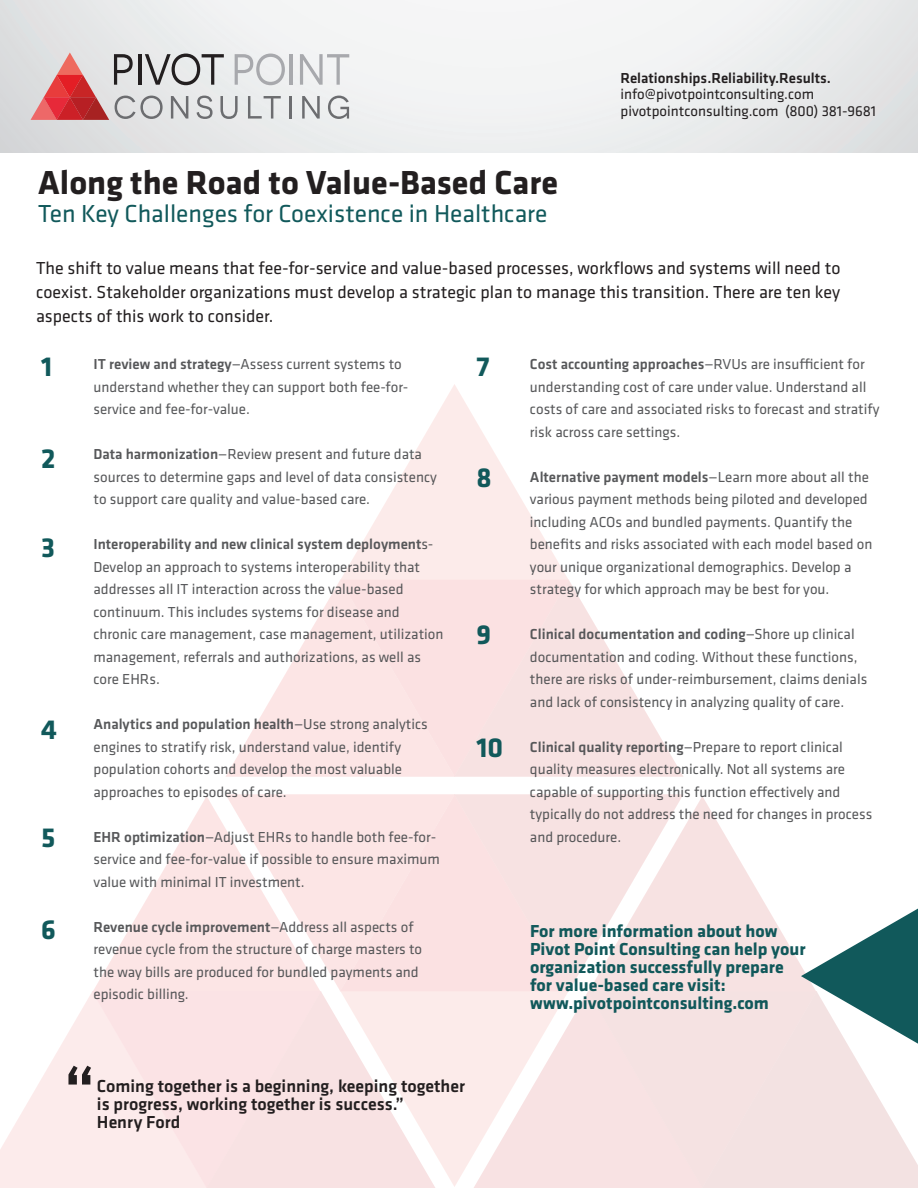
<style>
.page{position:relative;width:918px;height:1188px;background:#fff}
.page>*{position:absolute;margin:0;border:0;box-sizing:border-box;transform-origin:0 0}
.t1{font:700 34.5px "Klavika";color:#231f20}
.t2{font:700 28.5px "Klavika";color:#11595b}
.t3{font:25.5px "Klavika";color:#11595b}
.t4{font:18px/24px "Klavika";color:#231f20;text-align:justify}
.t5{font:700 18px/18px "Klavika";color:#11595b}
.t6{font:500 18px/18px "Klavika";color:#231f20}
.t7{font:15px/22.5px "Klavika";color:#57585a}
.t8{font:15px/16.5px "Klavika";color:#231f20}
.t9{font:500 15px "Klavika";color:#231f20}
.s1{font-weight:500}
</style>
<div class="page">
<svg style="left:0;top:0;width:918px;height:152px"></svg>
<hr style="left:289px;top:54px;width:4px;height:31px;background:#a8a9ad">
<svg style="left:300px;top:54px;width:49px;height:31px"></svg>
<svg style="left:31px;top:53px;width:254px;height:67px;background:#cfb8b9"></svg>
<hr style="left:289px;top:96px;width:3px;height:23px;background:#6c6d70">
<svg style="left:302px;top:96px;width:18px;height:23px"></svg>
<svg style="left:328px;top:96px;width:21px;height:23px"></svg>
<svg style="left:340px;top:384px;width:229px;height:196px"></svg>
<svg style="left:226px;top:580px;width:228px;height:197px;fill:#fce5e5"></svg>
<svg style="left:454px;top:580px;width:229px;height:197px;fill:#f9e2e2"></svg>
<svg style="left:436px;top:991px;width:37px;height:196px;background:#fceceb"></svg>
<div style="left:226px;top:794px;width:228px;height:197px;background:#fce5e5"></div>
<div style="left:454px;top:794px;width:229px;height:197px;background:#f7e2e2"></div>
<svg style="left:93px;top:796px;width:228px;height:195px;fill:#fce5e5"></svg>
<svg style="left:207px;top:991px;width:229px;height:197px;background:#f9e6e6"></svg>
<svg style="left:588px;top:796px;width:158px;height:195px;fill:#f7e2e2"></svg>
<svg style="left:473px;top:991px;width:115px;height:197px"></svg>
<div style="left:588px;top:991px;width:114px;height:197px;background:#f7e2e2"></div>
<img style="left:116px;top:0;width:478px;height:24px">
<svg style="left:702px;top:872px;width:216px;height:316px"></svg>
<svg style="left:0;top:991px;width:207px;height:197px"></svg>
<h1 class="t1" style="left:38px;top:164px;width:521px">Along the Road to Value-Based Care</h1>
<h3 class="t3" style="left:38px;top:200px;width:511px">Ten Key Challenges for Coexistence in Healthcare</h3>
<p class="t9" style="left:620px;top:69px;width:212px">Relationships.Reliability.Results.</p>
<p class="t8" style="left:620px;top:86px;width:257px">info@pivotpointconsulting.com pivotpointconsulting.com (800) 381-9681</p>
<p class="t4" style="left:36px;top:256px;width:806px">The shift to value means that fee-for-service and value-based processes, workflows and systems will need to coexist. Stakeholder organizations must develop a strategic plan to manage this transition. There are ten key aspects of this work to consider.</p>
<h2 class="t2" style="left:41px;top:351px;width:13px">1</h2>
<h2 class="t2" style="left:41px;top:443px;width:16px">2</h2>
<h2 class="t2" style="left:41px;top:532px;width:15px">3</h2>
<h2 class="t2" style="left:41px;top:714px;width:18px">4</h2>
<h2 class="t2" style="left:41px;top:822px;width:16px">5</h2>
<h2 class="t2" style="left:41px;top:914px;width:16px">6</h2>
<p class="t7" style="left:93px;top:353px;width:317px"><span class="s1">IT review and strategy</span>—Assess current systems to understand whether they can support both fee-for&shy;service and fee-for-value.</p>
<p class="t7" style="left:93px;top:443px;width:345px"><span class="s1">Data harmonization</span>—Review present and future data sources to determine gaps and level of data consistency to support care quality and value-based care.</p>
<p class="t7" style="left:93px;top:533px;width:351px"><span class="s1">Interoperability and new clinical system deployment</span>s-Develop an approach to systems interoperability that addresses all IT interaction across the value-based continuum. This includes systems for disease and chronic care management, case management, utilization management, referrals and authorizations, as well as core EHRs.</p>
<p class="t7" style="left:93px;top:713px;width:336px"><span class="s1">Analytics and population health</span>—Use strong analytics engines to stratify risk, understand value, identify population cohorts and develop the most valuable approaches to episodes of care.</p>
<p class="t7" style="left:93px;top:826px;width:348px"><span class="s1">EHR optimization</span>—Adjust EHRs to handle both fee-for&shy;service and fee-for-value if possible to ensure maximum value with minimal IT investment.</p>
<p class="t7" style="left:93px;top:916px;width:330px"><span class="s1">Revenue cycle improvement</span>—Address all aspects of revenue cycle from the structure of charge masters to the way bills are produced for bundled payments and episodic billing.</p>
<h2 class="t2" style="left:477px;top:351px;width:15px">7</h2>
<h2 class="t2" style="left:477px;top:462px;width:17px">8</h2>
<h2 class="t2" style="left:477px;top:619px;width:16px">9</h2>
<h2 class="t2" style="left:477px;top:732px;width:28px">10</h2>
<p class="t6" style="left:97px;top:1077px;width:370px">Coming together is a beginning, keeping together is progress, working together is success.”<br>Henry Ford</p>
<p class="t7" style="left:530px;top:353px;width:351px"><span class="s1">Cost accounting approaches</span>—RVUs are insufficient for understanding cost of care under value. Understand all costs of care and associated risks to forecast and stratify risk across care settings.</p>
<p class="t7" style="left:530px;top:466px;width:344px"><span class="s1">Alternative payment models</span>—Learn more about all the various payment methods being piloted and developed including ACOs and bundled payments. Quantify the benefits and risks associated with each model based on your unique organizational demographics. Develop a strategy for which approach may be best for you.</p>
<p class="t7" style="left:530px;top:623px;width:339px"><span class="s1">Clinical documentation and coding</span>—Shore up clinical documentation and coding. Without these functions, there are risks of under-reimbursement, claims denials and lack of consistency in analyzing quality of care.</p>
<p class="t7" style="left:530px;top:736px;width:344px"><span class="s1">Clinical quality reporting</span>—Prepare to report clinical quality measures electronically. Not all systems are capable of supporting this function effectively and typically do not address the need for changes in process and procedure.</p>
<p class="t5" style="left:530px;top:922px;width:277px">For more information about how Pivot Point Consulting can help your organization successfully prepare for value-based care visit: www.pivotpointconsulting.com</p>
</div>
